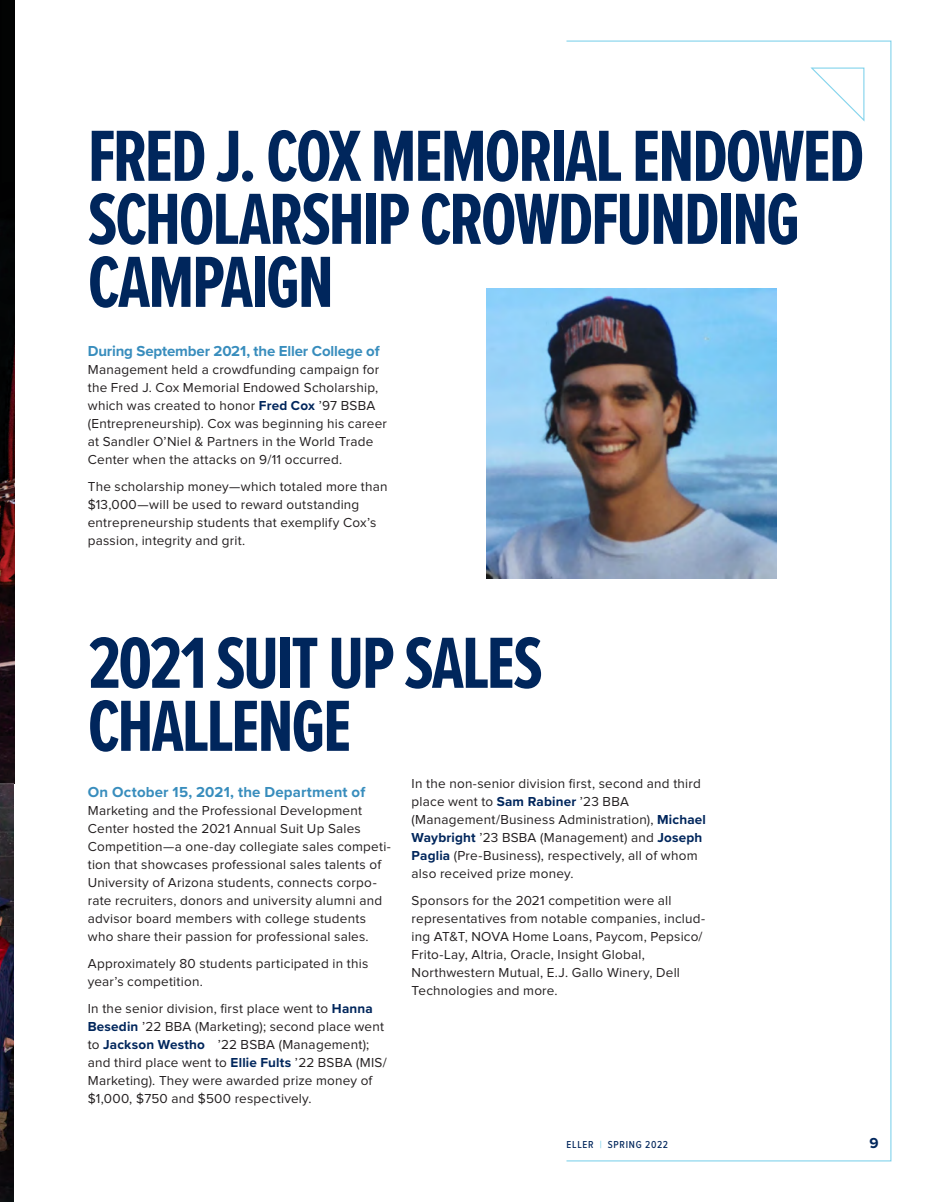
<style>
.page{position:relative;width:932px;height:1202px;background:#fff}
.page>*{position:absolute;margin:0;border:0;box-sizing:border-box;transform-origin:0 0}
.t1{font:700 75px/63px "Proxima Nova Ex Cn";letter-spacing:-.03em;color:#00265c}
.t2{font:700 15px "Proxima Nova";letter-spacing:-.005em;color:#388dbd}
.t3{font:700 15px "Proxima Nova";color:#00265c}
.t4{font:13.5px/18px "Proxima Nova";letter-spacing:.015em;color:#231f20}
.t5{font:500 10.5px "Proxima Nova Cond";letter-spacing:.07em;color:#00265c}
.s1{font-weight:700;color:#00265c}
.s2{color:#82d3ec}
</style>
<div class="page">
<img style="left:0;top:0;width:15px;height:1202px">
<img style="left:486px;top:289px;width:290px;height:290px">
<svg style="left:810px;top:67px;width:55px;height:55px"></svg>
<h1 class="t1" style="left:88px;top:123px;width:778px">FRED J. COX MEMORIAL ENDOWED<br>SCHOLARSHIP CROWDFUNDING<br>CAMPAIGN</h1>
<p class="t2" style="left:88px;top:339px;width:293px">During September 2021, the Eller College of</p>
<p class="t4" style="left:88px;top:361px;width:300px">Management held a crowdfunding campaign for the Fred J. Cox Memorial Endowed Scholarship, which was created to honor <span class="s1">Fred Cox</span> ’97 BSBA (Entrepreneurship). Cox was beginning his career at Sandler O’Niel &amp; Partners in the World Trade Center when the attacks on 9/11 occurred.</p>
<p class="t4" style="left:88px;top:478px;width:301px">The scholarship money—which totaled more than $13,000—will be used to reward outstanding entrepreneurship students that exemplify Cox’s passion, integrity and grit.</p>
<h1 class="t1" style="left:88px;top:630px;width:456px">2021 SUIT UP SALES<br>CHALLENGE</h1>
<p class="t2" style="left:88px;top:780px;width:279px">On October 15, 2021, the Department of</p>
<p class="t4" style="left:88px;top:802px;width:304px">Marketing and the Professional Development Center hosted the 2021 Annual Suit Up Sales Competition—a one-day collegiate sales competi&shy;tion that showcases professional sales talents of University of Arizona students, connects corpo&shy;rate recruiters, donors and university alumni and advisor board members with college students who share their passion for professional sales.</p>
<p class="t4" style="left:88px;top:955px;width:282px">Approximately 80 students participated in this year’s competition.</p>
<p class="t4" style="left:88px;top:1000px;width:300px">In the senior division, first place went to <span class="s1">Hanna Besedin</span> ’22 BBA (Marketing); second place went to <span class="s1">Jackson Westho</span> ’22 BSBA (Management); and third place went to <span class="s1">Ellie Fults</span> ’22 BSBA (MIS/ Marketing). They were awarded prize money of $1,000, $750 and $500 respectively.</p>
<p class="t4" style="left:411px;top:775px;width:296px">In the non-senior division first, second and third place went to <span class="s1">Sam Rabiner</span> ’23 BBA (Management/Business Administration), <span class="s1">Michael Waybright</span> ’23 BSBA (Management) and <span class="s1">Joseph Paglia</span> (Pre-Business), respectively, all of whom also received prize money.</p>
<p class="t4" style="left:411px;top:892px;width:295px">Sponsors for the 2021 competition were all representatives from notable companies, includ&shy;ing AT&amp;T, NOVA Home Loans, Paycom, Pepsico/ Frito-Lay, Altria, Oracle, Insight Global, Northwestern Mutual, E.J. Gallo Winery, Dell Technologies and more.</p>
<p class="t5" style="left:566px;top:1136px;width:103px">ELLER <span class="s2">|</span> SPRING 2022</p>
<p class="t3" style="left:869px;top:1131px;width:11px">9</p>
</div>
